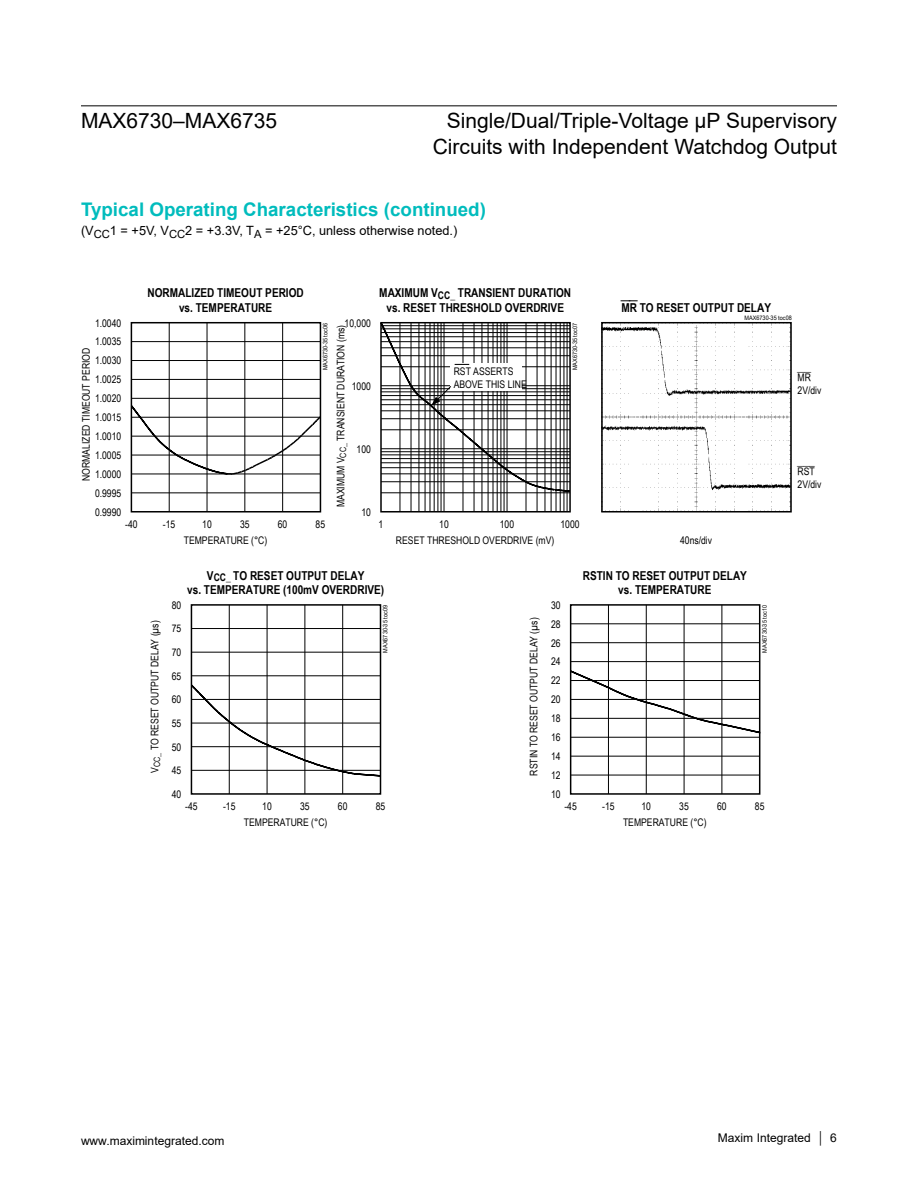
<style>
.page{position:relative;width:918px;height:1188px;background:#fff}
.page>*{position:absolute;margin:0;border:0;box-sizing:border-box;transform-origin:0 0}
.t1{font:21px/25.2px "Arial";color:#000;text-align:right}
.t2{font:700 18.75px "Arial";color:#00bcbd}
.t3{font:12.75px "Arial";color:#000}
.t4{font:700 12.3px/14.7px "Arial Narrow";color:#000;text-align:center}
.t5{font:12px "Arial";color:#000}
.t6{font:10.5px/12.6px "Arial Narrow";color:#000}
.t7{font:10.5px "Arial Narrow Overbar";color:#000}
.t8{font:6.15px "Arial Narrow";color:#000;scale:1.1 1}
.s1{font-family:"Arial Narrow Bold Overbar";font-weight:400}
</style>
<div class="page">
<hr style="left:282px;top:323px;width:1px;height:189px;background:#000">
<hr style="left:245px;top:323px;width:1px;height:189px;background:#000">
<hr style="left:207px;top:323px;width:1px;height:189px;background:#000">
<hr style="left:169px;top:323px;width:1px;height:189px;background:#000">
<hr style="left:131px;top:493px;width:189px;height:1px;background:#000">
<hr style="left:131px;top:398px;width:189px;height:1px;background:#000">
<hr style="left:131px;top:379px;width:189px;height:1px;background:#000">
<hr style="left:131px;top:360px;width:189px;height:1px;background:#000">
<hr style="left:131px;top:341px;width:189px;height:1px;background:#000">
<div style="left:131px;top:322px;width:190px;height:191px;border:2px solid #000"></div>
<svg style="left:130px;top:404px;width:192px;height:72px"></svg>
<hr style="left:400px;top:323px;width:1px;height:189px;background:#000">
<hr style="left:411px;top:323px;width:1px;height:189px;background:#000">
<hr style="left:419px;top:323px;width:1px;height:189px;background:#000">
<hr style="left:425px;top:323px;width:1px;height:189px;background:#000">
<hr style="left:430px;top:323px;width:1px;height:189px;background:#000">
<hr style="left:434px;top:323px;width:1px;height:189px;background:#000">
<hr style="left:438px;top:323px;width:1px;height:189px;background:#000">
<hr style="left:441px;top:323px;width:1px;height:189px;background:#000">
<hr style="left:444px;top:323px;width:1px;height:189px;background:#000">
<hr style="left:526px;top:323px;width:1px;height:189px;background:#000">
<hr style="left:537px;top:323px;width:1px;height:189px;background:#000">
<hr style="left:545px;top:323px;width:1px;height:189px;background:#000">
<hr style="left:551px;top:323px;width:1px;height:189px;background:#000">
<hr style="left:556px;top:323px;width:1px;height:189px;background:#000">
<hr style="left:560px;top:323px;width:1px;height:189px;background:#000">
<hr style="left:564px;top:323px;width:1px;height:189px;background:#000">
<hr style="left:567px;top:323px;width:1px;height:189px;background:#000">
<hr style="left:507px;top:323px;width:1px;height:189px;background:#000">
<hr style="left:463px;top:323px;width:1px;height:189px;background:#000">
<hr style="left:474px;top:323px;width:1px;height:189px;background:#000">
<hr style="left:482px;top:323px;width:1px;height:189px;background:#000">
<hr style="left:488px;top:323px;width:1px;height:189px;background:#000">
<hr style="left:493px;top:323px;width:1px;height:189px;background:#000">
<hr style="left:497px;top:323px;width:1px;height:189px;background:#000">
<hr style="left:501px;top:323px;width:1px;height:189px;background:#000">
<hr style="left:504px;top:323px;width:1px;height:189px;background:#000">
<hr style="left:381px;top:493px;width:189px;height:1px;background:#000">
<svg style="left:380px;top:322px;width:191px;height:170px"></svg>
<img style="left:604px;top:325px;width:185px;height:185px">
<div style="left:601px;top:322px;width:191px;height:191px;border:2px solid #000"></div>
<hr style="left:342px;top:605px;width:1px;height:189px;background:#000">
<hr style="left:305px;top:605px;width:1px;height:189px;background:#000">
<hr style="left:229px;top:605px;width:1px;height:189px;background:#000">
<hr style="left:267px;top:605px;width:1px;height:189px;background:#000">
<hr style="left:191px;top:676px;width:190px;height:1px;background:#000">
<hr style="left:191px;top:652px;width:190px;height:1px;background:#000">
<hr style="left:191px;top:628px;width:190px;height:1px;background:#000">
<div style="left:191px;top:604px;width:190px;height:191px;border:2px solid #000"></div>
<svg style="left:190px;top:683px;width:192px;height:94px"></svg>
<hr style="left:722px;top:605px;width:1px;height:189px;background:#000">
<hr style="left:684px;top:605px;width:1px;height:189px;background:#000">
<hr style="left:646px;top:605px;width:1px;height:189px;background:#000">
<hr style="left:608px;top:605px;width:1px;height:189px;background:#000">
<hr style="left:571px;top:775px;width:189px;height:1px;background:#000">
<hr style="left:571px;top:756px;width:189px;height:1px;background:#000">
<hr style="left:571px;top:737px;width:189px;height:1px;background:#000">
<hr style="left:571px;top:661px;width:189px;height:1px;background:#000">
<hr style="left:571px;top:642px;width:189px;height:1px;background:#000">
<hr style="left:571px;top:624px;width:189px;height:1px;background:#000">
<div style="left:570px;top:604px;width:190px;height:191px;border:2px solid #000"></div>
<svg style="left:569px;top:669px;width:192px;height:65px"></svg>
<hr style="left:81px;top:105px;width:756px;height:1px;background:#000">
<h1 class="t1" style="left:81px;top:108px;width:198px">MAX6730–MAX6735</h1>
<h1 class="t1" style="left:433px;top:108px;width:406px">Single/Dual/Triple-Voltage μP Supervisory<br>Circuits with Independent Watchdog Output</h1>
<h2 class="t2" style="left:81px;top:196px;width:406px">Typical Operating Characteristics (continued)</h2>
<p class="t3" style="left:81px;top:222px;width:378px">(V<sub>CC</sub>1 = +5V, V<sub>CC</sub>2 = +3.3V, T<sub>A</sub> = +25°C, unless otherwise noted.)</p>
<p class="t6" style="left:95px;top:316px;width:28px">1.0040</p>
<p class="t6" style="left:95px;top:335px;width:28px">1.0035</p>
<p class="t6" style="left:79px;top:481px;width:135px;rotate:-90deg">NORMALIZED TIMEOUT PERIOD</p>
<p class="t6" style="left:95px;top:354px;width:28px">1.0030</p>
<p class="t6" style="left:95px;top:373px;width:28px">1.0025</p>
<p class="t6" style="left:95px;top:392px;width:28px">1.0020</p>
<p class="t6" style="left:95px;top:411px;width:28px">1.0015</p>
<p class="t6" style="left:95px;top:430px;width:28px">1.0010</p>
<p class="t6" style="left:95px;top:449px;width:28px">1.0005</p>
<p class="t6" style="left:95px;top:467px;width:28px">1.0000</p>
<p class="t6" style="left:95px;top:486px;width:28px">0.9995</p>
<p class="t6" style="left:95px;top:505px;width:28px">0.9990</p>
<p class="t4" style="left:148px;top:285px;width:158px">NORMALIZED TIMEOUT PERIOD vs. TEMPERATURE</p>
<p class="t8" style="left:321px;top:370px;width:45px;rotate:-90deg">MAX6730-35 toc06</p>
<p class="t6" style="left:163px;top:518px;width:14px">-15</p>
<p class="t6" style="left:202px;top:518px;width:11px">10</p>
<p class="t6" style="left:240px;top:518px;width:11px">35</p>
<p class="t6" style="left:278px;top:518px;width:11px">60</p>
<p class="t6" style="left:125px;top:518px;width:14px">-40</p>
<p class="t6" style="left:316px;top:518px;width:11px">85</p>
<p class="t6" style="left:184px;top:533px;width:85px">TEMPERATURE (°C)</p>
<p class="t6" style="left:345px;top:316px;width:28px">10,000</p>
<p class="t6" style="left:334px;top:507px;width:184px;rotate:-90deg">MAXIMUM V<sub>CC_</sub> TRANSIENT DURATION (ms)</p>
<p class="t6" style="left:352px;top:379px;width:21px">1000</p>
<p class="t6" style="left:357px;top:442px;width:16px">100</p>
<p class="t6" style="left:361px;top:505px;width:11px">10</p>
<p class="t4" style="left:379px;top:285px;width:193px">MAXIMUM V<sub>CC_</sub> TRANSIENT DURATION vs. RESET THRESHOLD OVERDRIVE</p>
<p class="t6" style="left:454px;top:365px;width:75px">RST ASSERTS<br>ABOVE THIS LINE</p>
<p class="t8" style="left:570px;top:370px;width:45px;rotate:-90deg">MAX6730-35 toc07</p>
<p class="t6" style="left:379px;top:518px;width:6px">1</p>
<p class="t6" style="left:560px;top:518px;width:21px">1000</p>
<p class="t6" style="left:439px;top:518px;width:11px">10</p>
<p class="t6" style="left:500px;top:518px;width:16px">100</p>
<p class="t6" style="left:396px;top:533px;width:160px">RESET THRESHOLD OVERDRIVE (mV)</p>
<p class="t4" style="left:621px;top:300px;width:151px"><span class="s1">MR</span> TO RESET OUTPUT DELAY</p>
<p class="t8" style="left:745px;top:313px;width:45px">MAX6730-35 toc08</p>
<p class="t7" style="left:798px;top:370px;width:15px">MR</p>
<p class="t6" style="left:798px;top:384px;width:25px">2V/div</p>
<p class="t6" style="left:680px;top:533px;width:34px">40ns/div</p>
<p class="t7" style="left:798px;top:464px;width:19px">RST</p>
<p class="t6" style="left:798px;top:478px;width:25px">2V/div</p>
<p class="t6" style="left:148px;top:773px;width:154px;rotate:-90deg">V<sub>CC_</sub> TO RESET OUTPUT DELAY (µs)</p>
<p class="t4" style="left:187px;top:567px;width:199px">V<sub>CC_</sub> TO RESET OUTPUT DELAY<br>vs. TEMPERATURE (100mV OVERDRIVE)</p>
<p class="t8" style="left:381px;top:653px;width:45px;rotate:-90deg">MAX6730-35 toc09</p>
<p class="t6" style="left:172px;top:598px;width:11px">80</p>
<p class="t6" style="left:172px;top:622px;width:11px">75</p>
<p class="t6" style="left:172px;top:646px;width:11px">70</p>
<p class="t6" style="left:172px;top:669px;width:11px">65</p>
<p class="t6" style="left:172px;top:693px;width:11px">60</p>
<p class="t6" style="left:172px;top:717px;width:11px">55</p>
<p class="t6" style="left:172px;top:740px;width:11px">50</p>
<p class="t6" style="left:172px;top:764px;width:11px">45</p>
<p class="t6" style="left:172px;top:787px;width:11px">40</p>
<p class="t6" style="left:223px;top:800px;width:14px">-15</p>
<p class="t6" style="left:262px;top:800px;width:11px">10</p>
<p class="t6" style="left:300px;top:800px;width:11px">35</p>
<p class="t6" style="left:338px;top:800px;width:11px">60</p>
<p class="t6" style="left:185px;top:800px;width:14px">-45</p>
<p class="t6" style="left:376px;top:800px;width:11px">85</p>
<p class="t6" style="left:244px;top:816px;width:85px">TEMPERATURE (°C)</p>
<p class="t6" style="left:527px;top:776px;width:160px;rotate:-90deg">RSTIN TO RESET OUTPUT DELAY (µs)</p>
<p class="t6" style="left:551px;top:598px;width:11px">30</p>
<p class="t6" style="left:551px;top:617px;width:11px">28</p>
<p class="t6" style="left:551px;top:636px;width:11px">26</p>
<p class="t6" style="left:551px;top:655px;width:11px">24</p>
<p class="t6" style="left:551px;top:674px;width:11px">22</p>
<p class="t6" style="left:551px;top:693px;width:11px">20</p>
<p class="t6" style="left:551px;top:712px;width:11px">18</p>
<p class="t6" style="left:551px;top:731px;width:11px">16</p>
<p class="t6" style="left:551px;top:750px;width:11px">14</p>
<p class="t6" style="left:551px;top:769px;width:11px">12</p>
<p class="t6" style="left:551px;top:787px;width:11px">10</p>
<p class="t4" style="left:583px;top:567px;width:166px">RSTIN TO RESET OUTPUT DELAY vs. TEMPERATURE</p>
<p class="t8" style="left:760px;top:653px;width:45px;rotate:-90deg">MAX6730-35 toc10</p>
<p class="t6" style="left:564px;top:800px;width:14px">-45</p>
<p class="t6" style="left:602px;top:800px;width:14px">-15</p>
<p class="t6" style="left:641px;top:800px;width:11px">10</p>
<p class="t6" style="left:679px;top:800px;width:11px">35</p>
<p class="t6" style="left:717px;top:800px;width:11px">60</p>
<p class="t6" style="left:755px;top:800px;width:11px">85</p>
<p class="t6" style="left:623px;top:816px;width:85px">TEMPERATURE (°C)</p>
<p class="t5" style="left:81px;top:1132px;width:145px">www.maximintegrated.com</p>
<p class="t5" style="left:718px;top:1129px;width:121px">Maxim Integrated │ 6</p>
</div>
